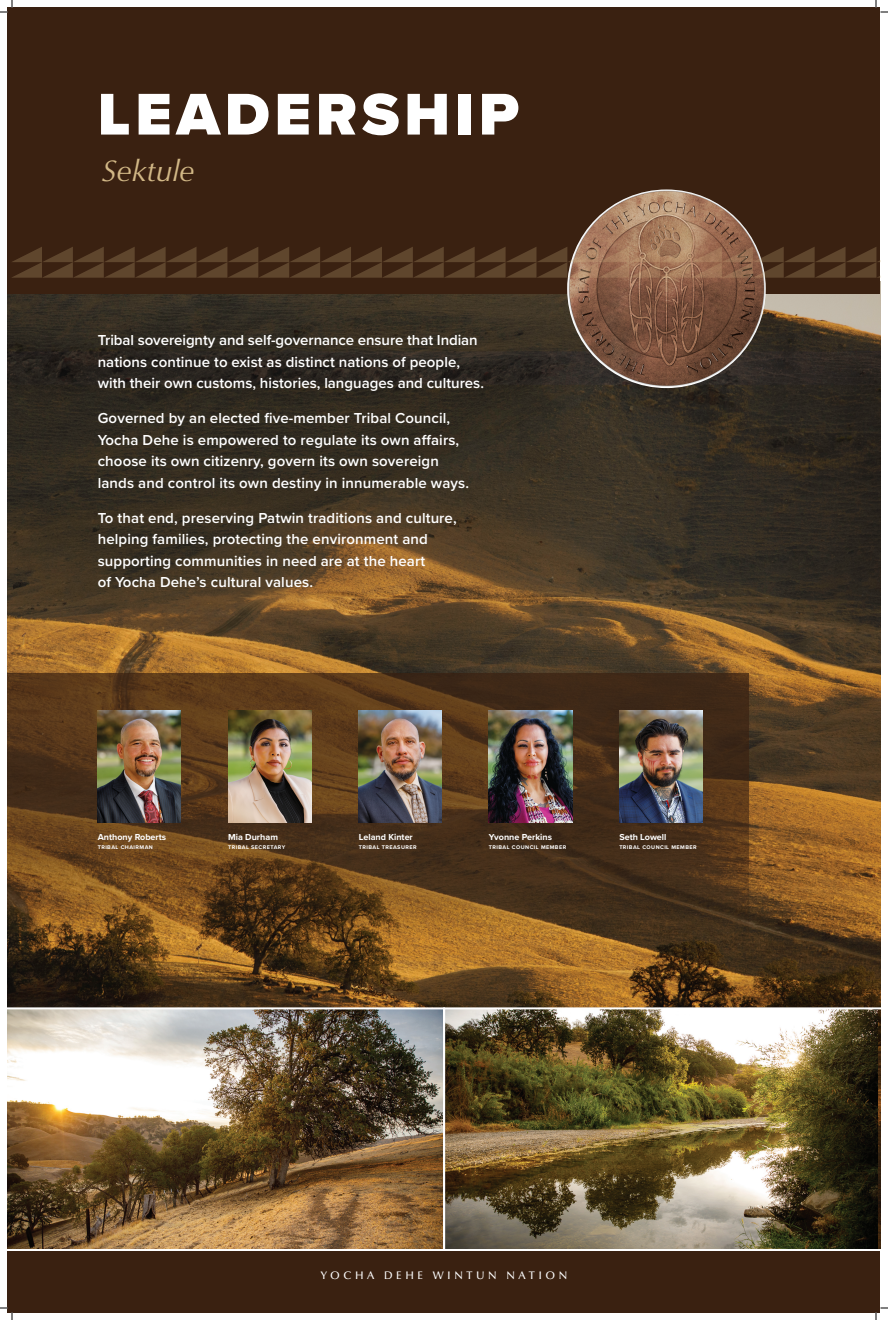
<style>
.page{position:relative;width:888px;height:1320px;background:#fff}
.page>*{position:absolute;margin:0;border:0;box-sizing:border-box;transform-origin:0 0}
.t1{font:900 61px "Proxima Nova";letter-spacing:.08em;color:#fff}
.t2{font:italic 30px "Optima";color:#d2b886}
.t3{font:600 15px/21.5px "Proxima Nova";letter-spacing:.01em;color:#fff}
.t4{font:500 11px "Optima LT Std";letter-spacing:.32em;color:#fff}
.t5{font:700 9px "Proxima Nova";color:#fff}
.t6{font:700 5.5px "Proxima Nova";letter-spacing:.08em;color:#fff}
</style>
<div class="page">
<img style="left:8px;top:294px;width:872px;height:713px">
<svg style="left:8px;top:673px;width:741px;height:262px;background:#593a1b"></svg>
<div style="left:8px;top:8px;width:872px;height:286px;background:#3a2111"></div>
<div style="left:8px;top:1249px;width:872px;height:63px;background:#3a2111"></div>
<img style="left:567px;top:190px;width:199px;height:198px;border-radius:99px">
<svg style="left:12px;top:247px;width:868px;height:31px"></svg>
<img style="left:98px;top:711px;width:83px;height:112px">
<img style="left:359px;top:711px;width:83px;height:112px">
<img style="left:228px;top:711px;width:83px;height:112px">
<img style="left:489px;top:711px;width:83px;height:112px">
<img style="left:619px;top:711px;width:84px;height:112px">
<img style="left:8px;top:1007px;width:435px;height:244px">
<img style="left:443px;top:1007px;width:437px;height:244px">
<svg style="left:0;top:0;width:13px;height:13px"></svg>
<svg style="left:0;top:1308px;width:13px;height:12px"></svg>
<svg style="left:876px;top:0;width:12px;height:13px"></svg>
<svg style="left:876px;top:1308px;width:12px;height:12px"></svg>
<h1 class="t1" style="left:98px;top:69px;width:423px">LEADERSHIP</h1>
<h2 class="t2" style="left:102px;top:153px;width:94px">Sektule</h2>
<p class="t3" style="left:98px;top:329px;width:388px">Tribal sovereignty and self-governance ensure that Indian nations continue to exist as distinct nations of people, with their own customs, histories, languages and cultures.</p>
<p class="t3" style="left:98px;top:407px;width:373px">Governed by an elected five-member Tribal Council, Yocha Dehe is empowered to regulate its own affairs, choose its own citizenry, govern its own sovereign lands and control its own destiny in innumerable ways.</p>
<p class="t3" style="left:98px;top:507px;width:360px">To that end, preserving Patwin traditions and culture, helping families, protecting the environment and supporting communities in need are at the heart<br>of Yocha Dehe’s cultural values.</p>
<p class="t5" style="left:98px;top:830px;width:70px">Anthony Roberts</p>
<p class="t6" style="left:98px;top:843px;width:57px">TRIBAL CHAIRMAN</p>
<p class="t5" style="left:228px;top:830px;width:51px">Mia Durham</p>
<p class="t6" style="left:228px;top:843px;width:59px">TRIBAL SECRETARY</p>
<p class="t5" style="left:359px;top:830px;width:56px">Leland Kinter</p>
<p class="t6" style="left:359px;top:843px;width:59px">TRIBAL TREASURER</p>
<p class="t5" style="left:489px;top:830px;width:65px">Yvonne Perkins</p>
<p class="t6" style="left:489px;top:843px;width:79px">TRIBAL COUNCIL MEMBER</p>
<p class="t5" style="left:619px;top:830px;width:49px">Seth Lowell</p>
<p class="t6" style="left:619px;top:843px;width:79px">TRIBAL COUNCIL MEMBER</p>
<p class="t4" style="left:321px;top:1269px;width:248px">YOCHA DEHE WINTUN NATION</p>
</div>
